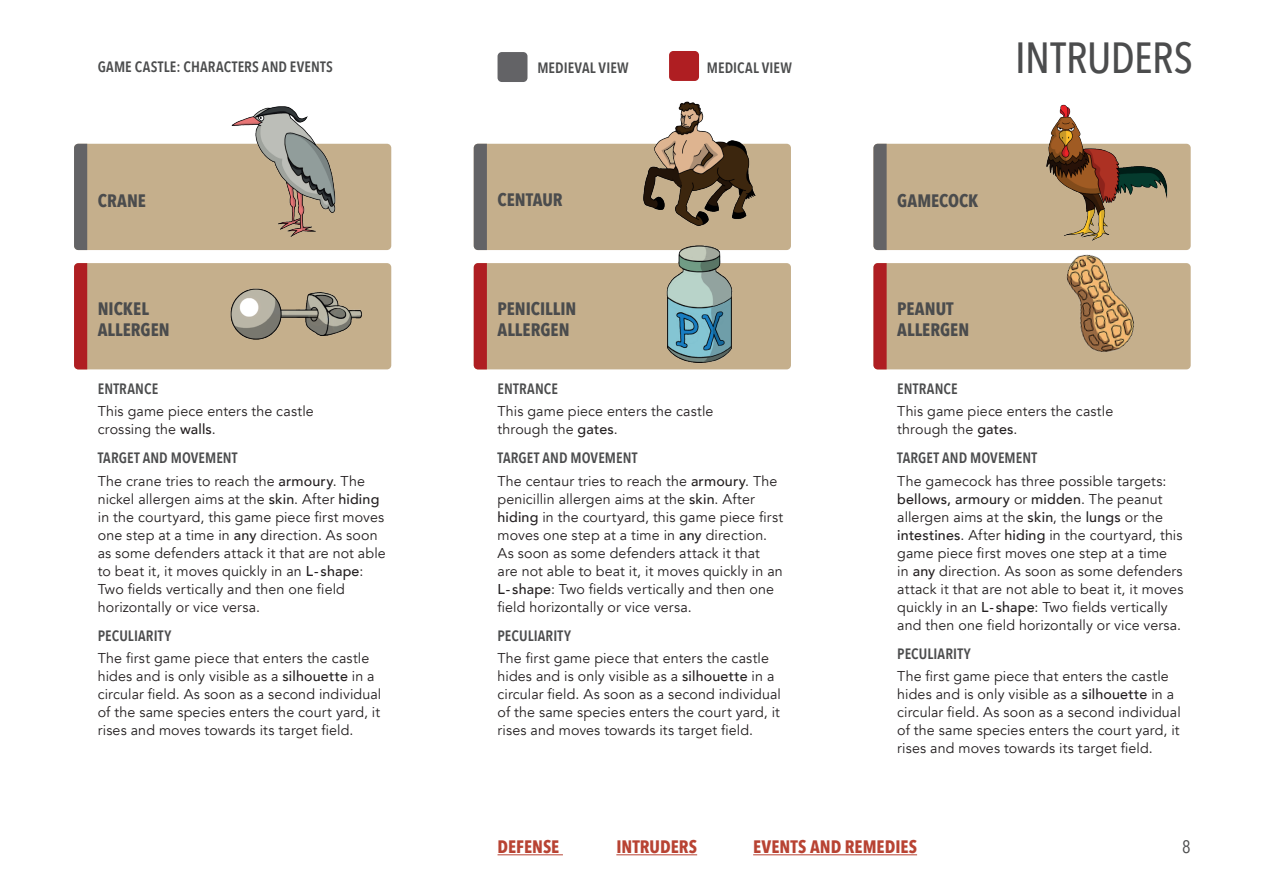
<style>
.page{position:relative;width:1263px;height:893px;background:#fff}
.page>*{position:absolute;margin:0;border:0;box-sizing:border-box;transform-origin:0 0}
.t1{font:500 43.5px "Avenir Next Condensed";letter-spacing:-.01em;color:#4b4c4d}
.t2{font:700 18px/21px "Avenir Next Condensed";color:#4b4c4d}
.t3{font:700 18px "Avenir Next Condensed";letter-spacing:.005em;color:#b84333}
.t4{font:18px "Avenir Next Condensed";color:#4b4c4d}
.t5{font:600 15px "Avenir Next Condensed";letter-spacing:.01em;color:#4b4c4d}
.t6{font:14.25px/18px "Avenir";letter-spacing:.01em;color:#231f20}
.s1{font-weight:500}
</style>
<div class="page">
<div style="left:74px;top:263px;width:317px;height:106px;background:#c5af8c;border-radius:4px"></div>
<div style="left:474px;top:263px;width:317px;height:106px;background:#c5af8c;border-radius:4px"></div>
<div style="left:873px;top:263px;width:318px;height:106px;background:#c5af8c;border-radius:4px"></div>
<div style="left:74px;top:144px;width:317px;height:106px;background:#c5af8c;border-radius:4px"></div>
<div style="left:474px;top:144px;width:317px;height:106px;background:#c5af8c;border-radius:4px"></div>
<div style="left:873px;top:144px;width:318px;height:106px;background:#c5af8c;border-radius:4px"></div>
<svg style="left:74px;top:263px;width:13px;height:106px"></svg>
<svg style="left:474px;top:263px;width:13px;height:106px"></svg>
<svg style="left:873px;top:263px;width:14px;height:106px"></svg>
<svg style="left:74px;top:144px;width:13px;height:106px"></svg>
<svg style="left:474px;top:144px;width:13px;height:106px"></svg>
<svg style="left:873px;top:144px;width:14px;height:106px"></svg>
<div style="left:497px;top:52px;width:30px;height:30px;background:#636366;border-radius:4px"></div>
<div style="left:669px;top:51px;width:30px;height:30px;background:#af1e22;border-radius:4px"></div>
<img style="left:224px;top:106px;width:119px;height:131px">
<img style="left:227px;top:263px;width:138px;height:107px">
<img style="left:641px;top:245px;width:117px;height:125px">
<img style="left:630px;top:101px;width:130px;height:125px">
<img style="left:1030px;top:254px;width:143px;height:116px">
<img style="left:1029px;top:104px;width:146px;height:137px">
<hr style="left:497px;top:854px;width:66px;height:1px;background:#b84333">
<hr style="left:616px;top:854px;width:81px;height:1px;background:#b84333">
<hr style="left:753px;top:854px;width:164px;height:1px;background:#b84333">
<p class="t5" style="left:98px;top:54px;width:237px">GAME CASTLE: CHARACTERS AND EVENTS</p>
<p class="t5" style="left:537px;top:54px;width:93px">MEDIEVAL VIEW</p>
<p class="t5" style="left:707px;top:54px;width:87px">MEDICAL VIEW</p>
<h1 class="t1" style="left:1015px;top:32px;width:179px">INTRUDERS</h1>
<p class="t2" style="left:98px;top:190px;width:50px">CRANE</p>
<p class="t2" style="left:497px;top:189px;width:67px">CENTAUR</p>
<p class="t2" style="left:897px;top:190px;width:83px">GAMECOCK</p>
<p class="t2" style="left:98px;top:298px;width:73px">NICKEL<br>ALLERGEN</p>
<p class="t2" style="left:498px;top:298px;width:80px">PENICILLIN<br>ALLERGEN</p>
<p class="t2" style="left:897px;top:298px;width:73px">PEANUT<br>ALLERGEN</p>
<p class="t5" style="left:98px;top:376px;width:62px">ENTRANCE</p>
<p class="t6" style="left:98px;top:402px;width:217px">This game piece enters the castle crossing the <span class="s1">walls</span>.</p>
<p class="t5" style="left:98px;top:445px;width:141px">TARGET AND MOVEMENT</p>
<p class="t6" style="left:98px;top:472px;width:289px">The crane tries to reach the <span class="s1">armoury</span>. The nickel allergen aims at the <span class="s1">skin</span>. After <span class="s1">hiding </span>in the courtyard, this game piece first moves one step at a time in <span class="s1">any</span> direction. As soon as some defenders attack it that are not able to beat it, it moves quickly in an <span class="s1">L-shape</span>:<br>Two fields vertically and then one field horizontally or vice versa.</p>
<p class="t5" style="left:98px;top:623px;width:75px">PECULIARITY</p>
<p class="t6" style="left:98px;top:649px;width:285px">The first game piece that enters the castle hides and is only visible as a <span class="s1">silhouette</span> in a circular field. As soon as a second individual of the same species enters the court yard, it rises and moves towards its target field.</p>
<p class="t5" style="left:497px;top:376px;width:62px">ENTRANCE</p>
<p class="t6" style="left:497px;top:402px;width:217px">This game piece enters the castle through the <span class="s1">gates</span>.</p>
<p class="t5" style="left:497px;top:445px;width:141px">TARGET AND MOVEMENT</p>
<p class="t6" style="left:497px;top:472px;width:287px">The centaur tries to reach the <span class="s1">armoury</span>. The penicillin allergen aims at the <span class="s1">skin</span>. After <span class="s1">hiding</span> in the courtyard, this game piece first moves one step at a time in <span class="s1">any</span> direction.<br>As soon as some defenders attack it that are not able to beat it, it moves quickly in an <span class="s1">L-shape</span>: Two fields vertically and then one field horizontally or vice versa.</p>
<p class="t5" style="left:497px;top:623px;width:75px">PECULIARITY</p>
<p class="t6" style="left:497px;top:649px;width:285px">The first game piece that enters the castle hides and is only visible as a <span class="s1">silhouette</span> in a circular field. As soon as a second individual of the same species enters the court yard, it rises and moves towards its target field.</p>
<p class="t5" style="left:897px;top:376px;width:62px">ENTRANCE</p>
<p class="t6" style="left:897px;top:402px;width:217px">This game piece enters the castle through the <span class="s1">gates</span>.</p>
<p class="t5" style="left:897px;top:445px;width:141px">TARGET AND MOVEMENT</p>
<p class="t6" style="left:897px;top:472px;width:288px">The gamecock has three possible targets: <span class="s1">bellows, armoury</span> or <span class="s1">midden</span>. The peanut allergen aims at the <span class="s1">skin</span>, the <span class="s1">lungs</span> or the <span class="s1">intestines</span>. After <span class="s1">hiding</span> in the courtyard, this game piece first moves one step at a time<br>in <span class="s1">any</span> direction. As soon as some defenders attack it that are not able to beat it, it moves quickly in an <span class="s1">L-shape</span>: Two fields vertically and then one field horizontally or vice versa.</p>
<p class="t5" style="left:897px;top:641px;width:75px">PECULIARITY</p>
<p class="t6" style="left:897px;top:667px;width:285px">The first game piece that enters the castle hides and is only visible as a <span class="s1">silhouette</span> in a circular field. As soon as a second individual of the same species enters the court yard, it rises and moves towards its target field.</p>
<p class="t3" style="left:497px;top:836px;width:63px">DEFENSE</p>
<p class="t3" style="left:616px;top:836px;width:82px">INTRUDERS</p>
<p class="t3" style="left:753px;top:836px;width:165px">EVENTS AND REMEDIES</p>
<p class="t4" style="left:1182px;top:831px;width:10px">8</p>
</div>
